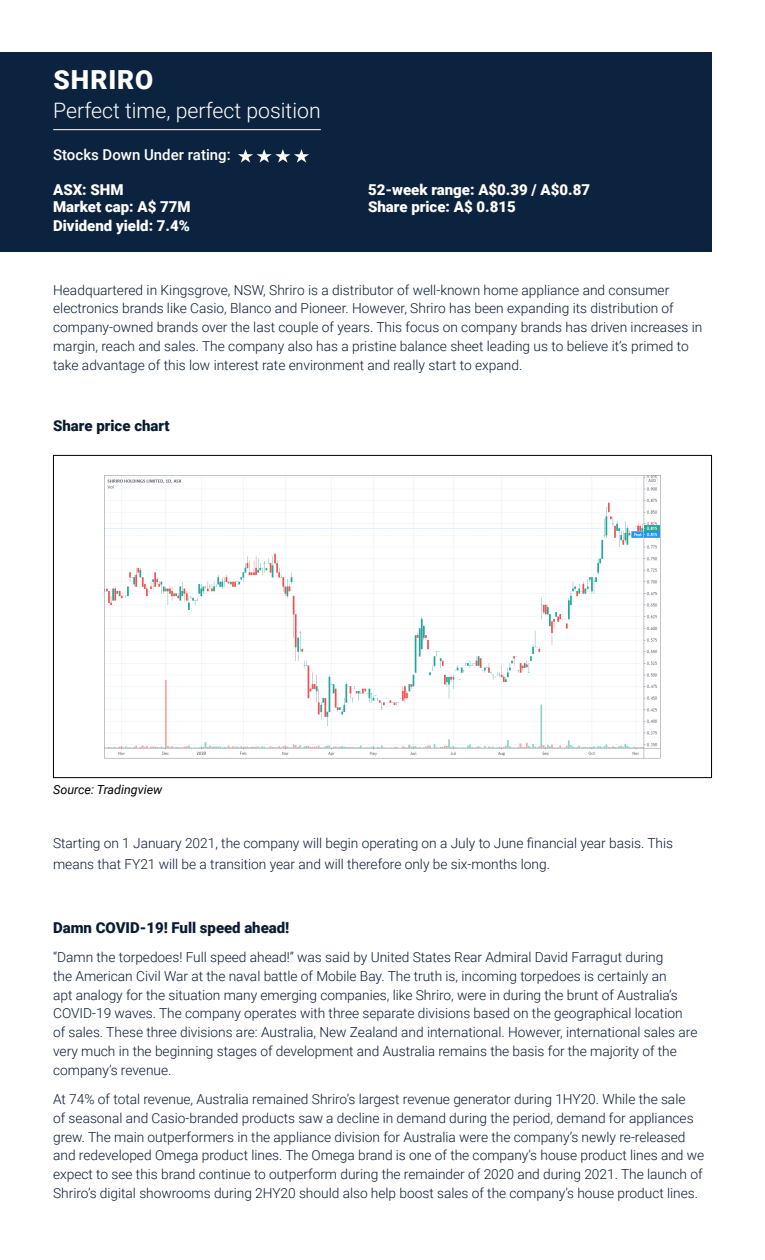
<style>
.page{position:relative;width:765px;height:1260px;background:#fff}
.page>*{position:absolute;margin:0;border:0;box-sizing:border-box;transform-origin:0 0}
.t1{font:900 26.25px "Roboto";letter-spacing:.035em;color:#fff}
.t2{font:300 21.25px "Roboto";color:#fff}
.t3{font:900 15px "Roboto";color:#fff}
.t4{font:900 15px "Roboto";color:#0b1b31}
.t5{font:500 15px "Roboto";color:#fff}
.t6{font:300 13.75px/18.8px "Roboto";color:#0b1b31}
.t7{font:italic 12.5px "Roboto";color:#000}
</style>
<div class="page">
<div style="left:0;top:52px;width:712px;height:200px;background:#0c233f"></div>
<hr style="left:53px;top:129px;width:268px;height:1px;background:#fff">
<img style="left:105px;top:475px;width:555px;height:283px">
<svg style="left:238px;top:149px;width:71px;height:14px"></svg>
<h1 class="t1" style="left:54px;top:61px;width:101px">SHRIRO</h1>
<h2 class="t2" style="left:53px;top:95px;width:269px">Perfect time, perfect position</h2>
<p class="t5" style="left:53px;top:145px;width:179px">Stocks Down Under rating:</p>
<p class="t3" style="left:53px;top:179px;width:72px">ASX: SHM</p>
<p class="t3" style="left:368px;top:179px;width:223px">52-week range: A$0.39 / A$0.87</p>
<p class="t3" style="left:53px;top:196px;width:139px">Market cap: A$ 77M</p>
<p class="t3" style="left:368px;top:196px;width:149px">Share price: A$ 0.815</p>
<p class="t3" style="left:53px;top:215px;width:138px">Dividend yield: 7.4%</p>
<p class="t6" style="left:53px;top:280px;width:651px">Headquartered in Kingsgrove, NSW, Shriro is a distributor of well-known home appliance and consumer electronics brands like Casio, Blanco and Pioneer. However, Shriro has been expanding its distribution of company-owned brands over the last couple of years. This focus on company brands has driven increases in margin, reach and sales. The company also has a pristine balance sheet leading us to believe it’s primed to take advantage of this low interest rate environment and really start to expand.</p>
<p class="t4" style="left:53px;top:415px;width:118px">Share price chart</p>
<p class="t7" style="left:53px;top:781px;width:111px">Source: Tradingview</p>
<p class="t6" style="left:53px;top:832px;width:621px;line-height:21.2px">Starting on 1 January 2021, the company will begin operating on a July to June financial year basis. This means that FY21 will be a transition year and will therefore only be six-months long.</p>
<p class="t4" style="left:53px;top:917px;width:238px">Damn COVID-19! Full speed ahead!</p>
<p class="t6" style="left:53px;top:947px;width:646px">“Damn the torpedoes! Full speed ahead!” was said by United States Rear Admiral David Farragut during<br>the American Civil War at the naval battle of Mobile Bay. The truth is, incoming torpedoes is certainly an<br>apt analogy for the situation many emerging companies, like Shriro, were in during the brunt of Australia’s COVID-19 waves. The company operates with three separate divisions based on the geographical location of sales. These three divisions are: Australia, New Zealand and international. However, international sales are very much in the beginning stages of development and Australia remains the basis for the majority of the company’s revenue.</p>
<p class="t6" style="left:53px;top:1089px;width:653px">At 74% of total revenue, Australia remained Shriro’s largest revenue generator during 1HY20. While the sale<br>of seasonal and Casio-branded products saw a decline in demand during the period, demand for appliances grew. The main outperformers in the appliance division for Australia were the company’s newly re-released and redeveloped Omega product lines. The Omega brand is one of the company’s house product lines and we expect to see this brand continue to outperform during the remainder of 2020 and during 2021. The launch of Shriro’s digital showrooms during 2HY20 should also help boost sales of the company’s house product lines.</p>
</div>
